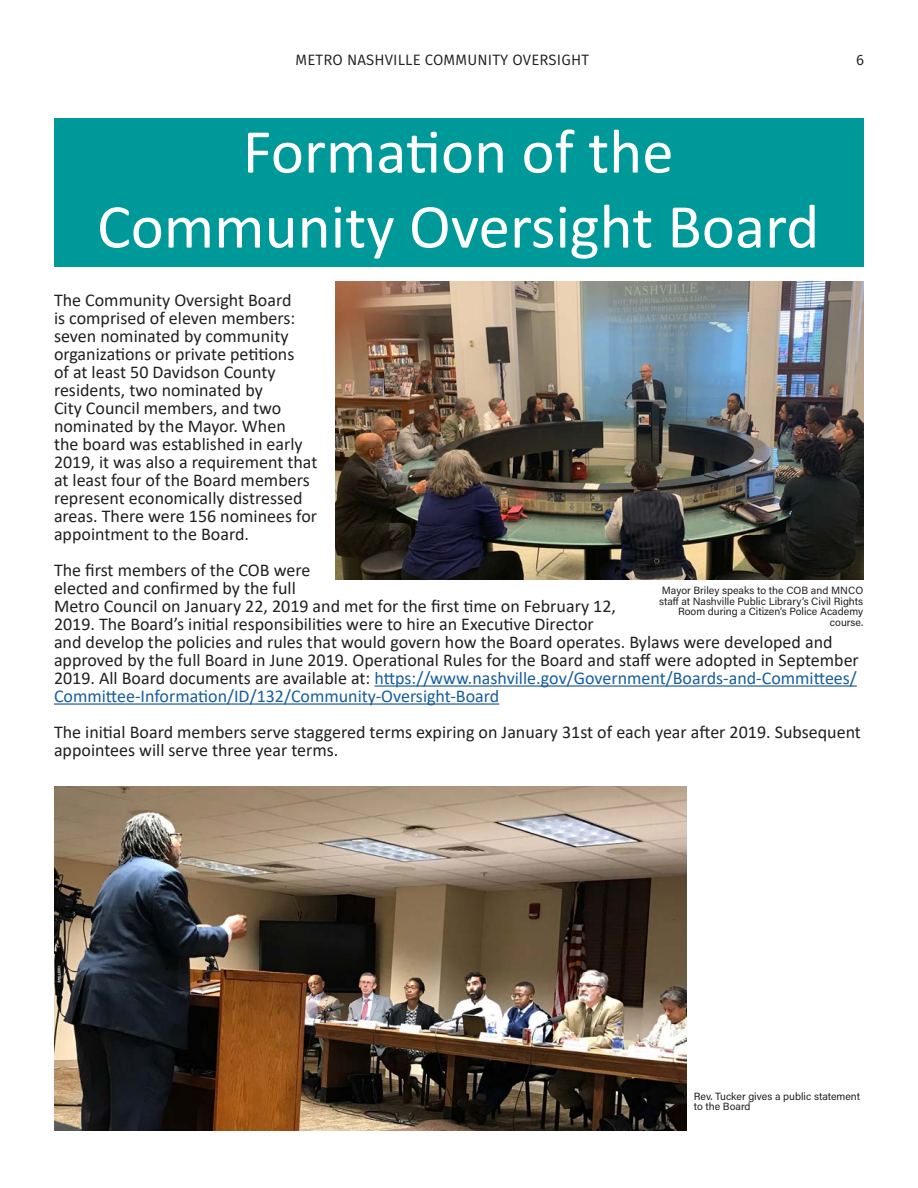
<style>
.page{position:relative;width:918px;height:1188px;background:#fff}
.page>*{position:absolute;margin:0;border:0;box-sizing:border-box;transform-origin:0 0}
.Title_Header{font:63px/75px "Calibri";color:#fff;text-align:center}
.Body_Text{font:18px/18px "Calibri";color:#231f20}
.t1{font:15px "Fira Sans";letter-spacing:.01em;color:#231f20}
.t2{font:10.5px/10.5px "Acumin Pro";color:#231f20;text-align:right}
.s1{color:#175d9e}
</style>
<div class="page">
<div style="left:54px;top:119px;width:809px;height:148px;background:#099"></div>
<img style="left:336px;top:281px;width:528px;height:299px">
<hr style="left:374px;top:685px;width:483px;height:2px;background:#175d9e">
<hr style="left:54px;top:703px;width:445px;height:2px;background:#175d9e">
<img style="left:54px;top:786px;width:633px;height:344px">
<p class="t1" style="left:296px;top:50px;width:295px">METRO NASHVILLE COMMUNITY OVERSIGHT</p>
<p class="t1" style="left:856px;top:50px;width:9px">6</p>
<p class="Title_Header" style="left:97px;top:113px;width:724px">Formation of the<br>Community Oversight Board</p>
<p class="Body_Text" style="left:54px;top:291px;width:265px">The Community Oversight Board<br>is comprised of eleven members: seven nominated by community organizations or private petitions<br>of at least 50 Davidson County residents, two nominated by<br>City Council members, and two nominated by the Mayor. When<br>the board was established in early<br>2019, it was also a requirement that at least four of the Board members represent economically distressed areas. There were 156 nominees for appointment to the Board.</p>
<p class="Body_Text" style="left:54px;top:561px;width:806px">The first members of the COB were<br>elected and confirmed by the full<br>Metro Council on January 22, 2019 and met for the first time on February 12,<br>2019. The Board’s initial responsibilities were to hire an Executive Director<br>and develop the policies and rules that would govern how the Board operates. Bylaws were developed and approved by the full Board in June 2019. Operational Rules for the Board and staff were adopted in September 2019. All Board documents are available at: <span class="s1">https://www.nashville.gov/Government/Boards-and-Committees/ Committee-Information/ID/132/Community-Oversight-Board</span></p>
<p class="Body_Text" style="left:54px;top:723px;width:809px">The initial Board members serve staggered terms expiring on January 31st of each year after 2019. Subsequent appointees will serve three year terms.</p>
<p class="t2" style="left:659px;top:585px;width:206px">Mayor Briley speaks to the COB and MNCO staff at Nashville Public Library’s Civil Rights Room during a Citizen’s Police Academy course.</p>
<p class="t2" style="left:694px;top:1090px;width:168px;text-align:left">Rev. Tucker gives a public statement to the Board</p>
</div>
